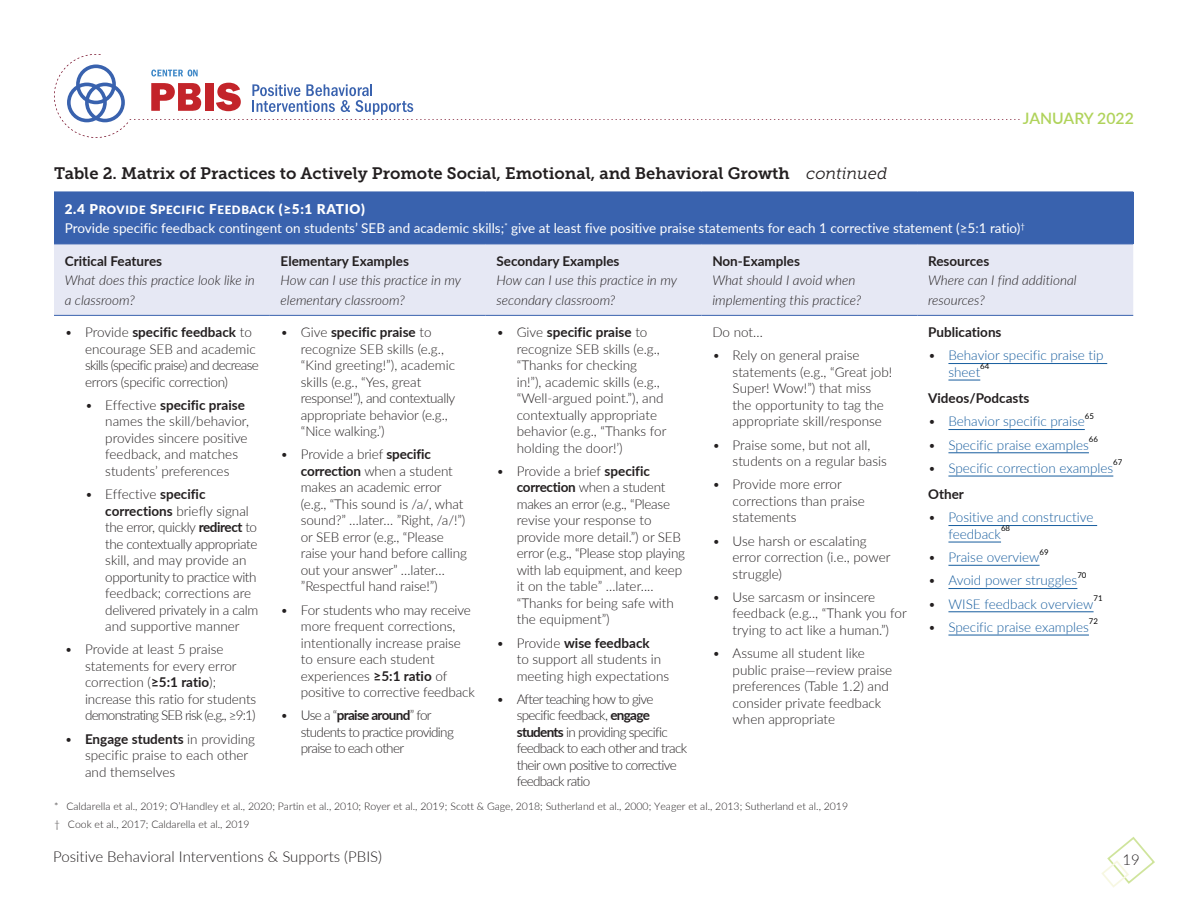
<style>
.page{position:relative;width:1188px;height:918px;background:#fff}
.page>*{position:absolute;margin:0;border:0;box-sizing:border-box;transform-origin:0 0}
.Paragraph_Style_3{font:16.5px "Museo Slab 700";color:#231f20}
.t1{font:600 15.75px "Lato";color:#b0d35b}
.t2{font:300 15px "Lato";color:#231f20}
.Table_copy{font:300 13.5px/16.5px "Lato";color:#231f20}
.Table_copy-2{font:300 13.5px/16.5px "Lato";letter-spacing:-.02em;color:#231f20}
.t3{font:300 13.5px/16.5px "Lato";color:#175d9e}
.Table_copy-3{font:italic 300 13.5px/19.5px "Lato";color:#231f20}
.Table_copy-4{font:300 13.5px/16.5px "Lato";letter-spacing:-.05em;color:#231f20}
.Table_Head{font:13.5px "Lato";color:#fff}
.Table_copy-5{font:700 13.5px "Lato";color:#231f20}
.Table_Subhead{font:700 13.5px "Lato";color:#231f20}
.Table_subtitle{font:11.55px "Lato Black SC850";letter-spacing:.06em;color:#fff}
.footnote{font:300 10.5px "Lato";color:#231f20}
.t4{font:7.8px "Lato";color:#000}
.s1{font-family:"Museo Slab 300";font-style:italic}
.s2{font-size:13.5px}
.s3{font-weight:700}
.s4{color:#231f20}
</style>
<div class="page">
<svg style="left:1101px;top:837px;width:54px;height:51px"></svg>
<svg style="left:54px;top:54px;width:966px;height:84px"></svg>
<div style="left:54px;top:192px;width:1079px;height:52px;background:#3962ae"></div>
<div style="left:54px;top:245px;width:1079px;height:70px;background:#e6e8f4"></div>
<hr style="left:54px;top:244px;width:216px;height:1px;background:#3962ae">
<hr style="left:270px;top:244px;width:216px;height:1px;background:#3962ae">
<hr style="left:486px;top:244px;width:216px;height:1px;background:#3962ae">
<hr style="left:702px;top:244px;width:215px;height:1px;background:#3962ae">
<hr style="left:917px;top:244px;width:216px;height:1px;background:#3962ae">
<hr style="left:54px;top:315px;width:216px;height:1px;background:#3962ae">
<hr style="left:270px;top:315px;width:216px;height:1px;background:#3962ae">
<hr style="left:486px;top:315px;width:216px;height:1px;background:#3962ae">
<hr style="left:702px;top:315px;width:215px;height:1px;background:#3962ae">
<hr style="left:917px;top:315px;width:216px;height:1px;background:#3962ae">
<hr style="left:948px;top:363px;width:159px;height:1px;background:#175d9e">
<hr style="left:948px;top:380px;width:32px;height:1px;background:#175d9e">
<hr style="left:948px;top:429px;width:137px;height:1px;background:#175d9e">
<hr style="left:948px;top:453px;width:141px;height:1px;background:#175d9e">
<hr style="left:948px;top:476px;width:165px;height:1px;background:#175d9e">
<hr style="left:948px;top:525px;width:149px;height:1px;background:#175d9e">
<hr style="left:948px;top:542px;width:53px;height:1px;background:#175d9e">
<hr style="left:948px;top:565px;width:92px;height:1px;background:#175d9e">
<hr style="left:948px;top:588px;width:129px;height:1px;background:#175d9e">
<hr style="left:948px;top:612px;width:146px;height:1px;background:#175d9e">
<hr style="left:948px;top:635px;width:141px;height:1px;background:#175d9e">
<p class="t1" style="left:1023px;top:107px;width:113px">JANUARY 2022</p>
<p class="Paragraph_Style_3" style="left:54px;top:164px;width:835px">Table 2. Matrix of Practices to Actively Promote Social, Emotional, and Behavioral Growth <span class="s1">continued</span></p>
<p class="Table_subtitle" style="left:65px;top:201px;width:302px"><span class="s2">2.4 P</span>ROVIDE <span class="s2">S</span>PECIFIC <span class="s2">F</span>EEDBACK <span class="s2">(≥5:1 RATIO)</span></p>
<p class="Table_Head" style="left:65px;top:219px;width:962px">Provide specific feedback contingent on students’ SEB and academic skills;<sup>*</sup> give at least five positive praise statements for each 1 corrective statement (≥5:1 ratio)<sup>†</sup></p>
<p class="Table_copy-5" style="left:65px;top:251px;width:99px">Critical Features</p>
<p class="Table_copy-3" style="left:65px;top:270px;width:192px">What does this practice look like in a classroom?</p>
<p class="Table_copy-5" style="left:281px;top:251px;width:130px">Elementary Examples</p>
<p class="Table_copy-3" style="left:281px;top:270px;width:182px">How can I use this practice in my elementary classroom?</p>
<p class="Table_copy-5" style="left:496px;top:251px;width:125px">Secondary Examples</p>
<p class="Table_copy-3" style="left:496px;top:270px;width:182px">How can I use this practice in my secondary classroom?</p>
<p class="Table_copy-5" style="left:712px;top:251px;width:89px">Non-Examples</p>
<p class="Table_copy-3" style="left:712px;top:270px;width:151px">What should I avoid when implementing this practice?</p>
<p class="Table_copy-5" style="left:928px;top:251px;width:63px">Resources</p>
<p class="Table_copy-3" style="left:928px;top:270px;width:150px">Where can I find additional resources?</p>
<p class="Table_copy-2" style="left:85px;top:323px;width:175px;text-indent:-20px">• Provide <span class="s3">specific feedback</span> to encourage SEB and academic skills (specific praise) and decrease errors (specific correction)</p>
<p class="Table_copy" style="left:105px;top:396px;width:145px;text-indent:-20px">• Effective <span class="s3">specific praise </span>names the skill/behavior, provides sincere positive feedback, and matches students’ preferences</p>
<p class="Table_copy-2" style="left:105px;top:485px;width:155px;text-indent:-20px">• Effective <span class="s3">specific corrections</span> briefly signal the error, quickly <span class="s3">redirect</span> to the contextually appropriate skill, and may provide an opportunity to practice with feedback; corrections are delivered privately in a calm and supportive manner</p>
<p class="Table_copy" style="left:85px;top:641px;width:173px;text-indent:-20px">• Provide at least 5 praise statements for every error correction (<span class="s3">≥5:1 ratio</span>); increase this ratio for students demonstrating SEB risk (e.g., ≥9:1)</p>
<p class="Table_copy" style="left:85px;top:730px;width:172px;text-indent:-20px">• <span class="s3">Engage students</span> in providing specific praise to each other and themselves</p>
<p class="Table_copy" style="left:301px;top:323px;width:156px;text-indent:-20px">• Give <span class="s3">specific praise</span> to recognize SEB skills (e.g., “Kind greeting!”), academic skills (e.g., “Yes, great response!”), and contextually appropriate behavior (e.g., “Nice walking.’)</p>
<p class="Table_copy" style="left:301px;top:446px;width:168px;text-indent:-20px">• Provide a brief <span class="s3">specific correction</span> when a student makes an academic error (e.g., “This sound is /a/, what sound?” …later… ”Right, /a/!”) or SEB error (e.g., “Please raise your hand before calling out your answer” …later… ”Respectful hand raise!”)</p>
<p class="Table_copy" style="left:301px;top:601px;width:175px;text-indent:-20px">• For students who may receive more frequent corrections, intentionally increase praise to ensure each student experiences <span class="s3">≥5:1 ratio</span> of positive to corrective feedback</p>
<p class="Table_copy-4" style="left:301px;top:707px;width:155px;text-indent:-20px">• Use a “<span class="s3">praise around</span>” for students to practice providing praise to each other</p>
<p class="Table_copy" style="left:517px;top:323px;width:151px;text-indent:-20px">• Give <span class="s3">specific praise</span> to recognize SEB skills (e.g., “Thanks for checking<br>in!”), academic skills (e.g., “Well-argued point.”), and contextually appropriate behavior (e.g., “Thanks for holding the door!’)</p>
<p class="Table_copy" style="left:517px;top:462px;width:170px;text-indent:-20px">• Provide a brief <span class="s3">specific correction</span> when a student makes an error (e.g., “Please revise your response to provide more detail.”) or SEB error (e.g., “Please stop playing with lab equipment, and keep it on the table” …later.... “Thanks for being safe with the equipment”)</p>
<p class="Table_copy" style="left:517px;top:634px;width:154px;text-indent:-20px">• Provide <span class="s3">wise feedback<br></span>to support all students in meeting high expectations</p>
<p class="Table_copy-4" style="left:517px;top:690px;width:172px;text-indent:-20px">• After teaching how to give specific feedback, <span class="s3">engage students</span> in providing specific feedback to each other and track their own positive to corrective feedback ratio</p>
<p class="Table_copy" style="left:712px;top:323px;width:52px">Do not…</p>
<p class="Table_copy" style="left:733px;top:347px;width:161px;text-indent:-20px">• Rely on general praise statements (e.g., “Great job!<br>Super! Wow!”) that miss the opportunity to tag the appropriate skill/response</p>
<p class="Table_copy" style="left:733px;top:436px;width:156px;text-indent:-20px">• Praise some, but not all, students on a regular basis</p>
<p class="Table_copy" style="left:733px;top:476px;width:134px;text-indent:-20px">• Provide more error corrections than praise statements</p>
<p class="Table_copy" style="left:733px;top:532px;width:159px;text-indent:-20px">• Use harsh or escalating error correction (i.e., power struggle)</p>
<p class="Table_copy" style="left:733px;top:588px;width:176px;text-indent:-20px">• Use sarcasm or insincere feedback (e.g.., “Thank you for trying to act like a human.”)</p>
<p class="Table_copy" style="left:733px;top:644px;width:161px;text-indent:-20px">• Assume all student like public praise—review praise preferences (Table 1.2) and consider private feedback when appropriate</p>
<p class="footnote" style="left:54px;top:799px;width:796px">* Caldarella et al., 2019; O’Handley et al., 2020; Partin et al., 2010; Royer et al., 2019; Scott &amp; Gage, 2018; Sutherland et al., 2000; Yeager et al., 2013; Sutherland et al., 2019</p>
<p class="footnote" style="left:54px;top:817px;width:197px">† Cook et al., 2017; Caldarella et al., 2019</p>
<p class="Table_Subhead" style="left:928px;top:322px;width:75px">Publications</p>
<p class="t3" style="left:948px;top:347px;width:157px;text-indent:-20px"><span class="s4">•</span> Behavior specific praise tip sheet</p>
<p class="t4" style="left:980px;top:361px;width:11px">64</p>
<p class="Table_Subhead" style="left:928px;top:388px;width:103px">Videos/Podcasts</p>
<p class="t3" style="left:928px;top:413px;width:158px"><span class="s4">•</span> Behavior specific praise</p>
<p class="t4" style="left:1085px;top:410px;width:11px">65</p>
<p class="t3" style="left:928px;top:436px;width:162px"><span class="s4">•</span> Specific praise examples</p>
<p class="t4" style="left:1089px;top:434px;width:11px">66</p>
<p class="t3" style="left:928px;top:459px;width:187px"><span class="s4">•</span> Specific correction examples</p>
<p class="t4" style="left:1113px;top:457px;width:11px">67</p>
<p class="Table_Subhead" style="left:928px;top:484px;width:37px">Other</p>
<p class="t3" style="left:948px;top:509px;width:147px;text-indent:-20px"><span class="s4">•</span> Positive and constructive feedback</p>
<p class="t4" style="left:1001px;top:523px;width:11px">68</p>
<p class="t3" style="left:928px;top:548px;width:113px"><span class="s4">•</span> Praise overview</p>
<p class="t4" style="left:1040px;top:546px;width:11px">69</p>
<p class="t3" style="left:928px;top:572px;width:151px"><span class="s4">•</span> Avoid power struggles</p>
<p class="t4" style="left:1077px;top:569px;width:11px">70</p>
<p class="t3" style="left:928px;top:595px;width:167px"><span class="s4">•</span> WISE feedback overview</p>
<p class="t4" style="left:1094px;top:593px;width:11px">71</p>
<p class="t4" style="left:1089px;top:616px;width:11px">72</p>
<p class="t3" style="left:928px;top:618px;width:162px"><span class="s4">•</span> Specific praise examples</p>
<p class="t2" style="left:53px;top:846px;width:330px">Positive Behavioral Interventions &amp; Supports (PBIS)</p>
<p class="t2" style="left:1123px;top:849px;width:19px">19</p>
</div>
